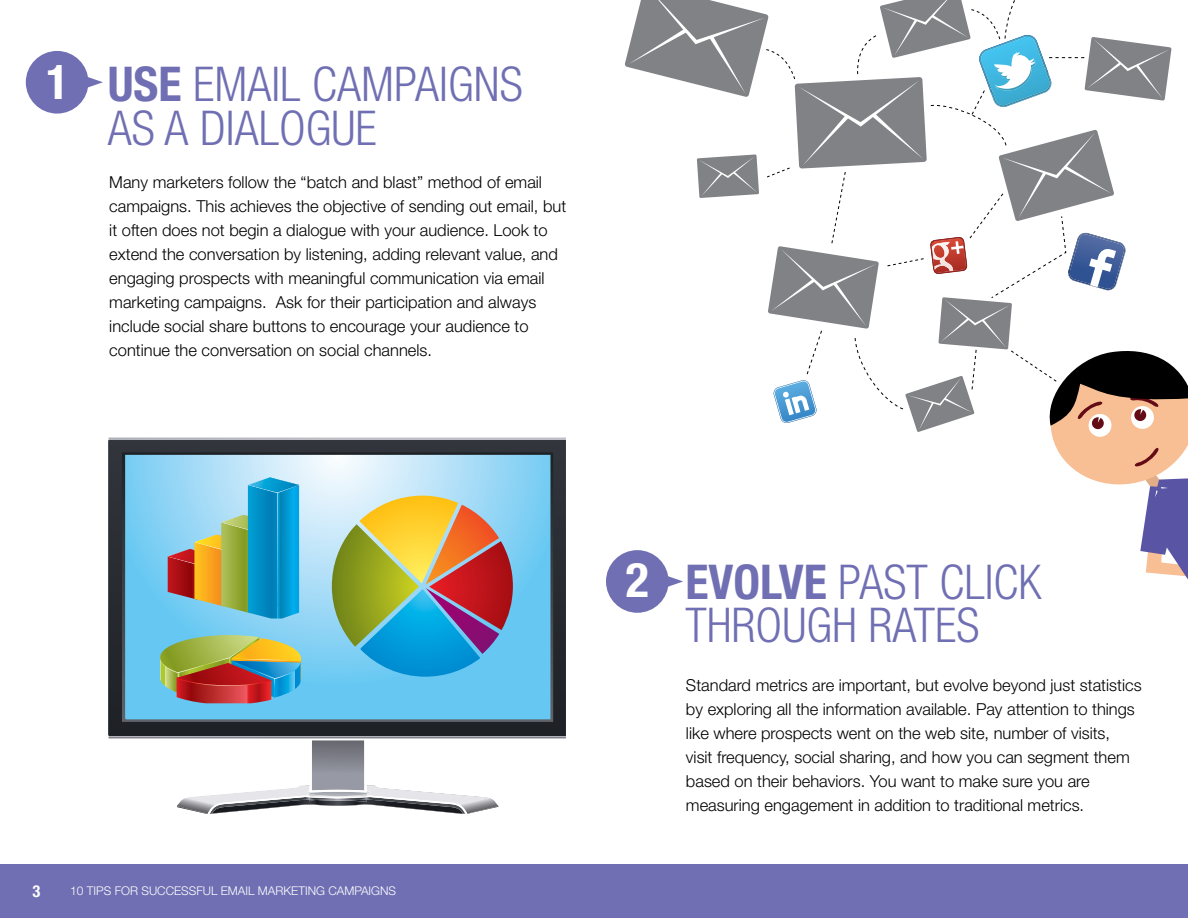
<style>
.page{position:relative;width:1188px;height:918px;background:#fff}
.page>*{position:absolute;margin:0;border:0;box-sizing:border-box;transform-origin:0 0}
.t1{font:300 condensed 48px/43.5px "Helvetica Neue LT Std";color:#706fb3}
.t2{font:700 condensed 48px "Helvetica Neue LT Std";color:#706fb3}
.t3{font:700 condensed 48px "Helvetica Neue LT Std";color:#fff}
.t4{font:300 16.5px/24px "Helvetica Neue LT Std";color:#000}
.t5{font:700 condensed 16.5px "Helvetica Neue LT Std";color:#fff}
.t6{font:300 12px "Helvetica Neue LT Std";color:#fff}
.s1{font-weight:700}
.s2{font-weight:300}
</style>
<div class="page">
<div style="left:26px;top:51px;width:62px;height:63px;background:#706fb3;border-radius:50%"></div>
<svg style="left:87px;top:76px;width:16px;height:12px"></svg>
<div style="left:606px;top:550px;width:63px;height:63px;background:#706fb3;border-radius:50%"></div>
<svg style="left:625px;top:0;width:563px;height:587px"></svg>
<svg style="left:177px;top:738px;width:322px;height:76px"></svg>
<svg style="left:108px;top:440px;width:458px;height:296px"></svg>
<svg style="left:122px;top:452px;width:431px;height:270px"></svg>
<svg style="left:109px;top:438px;width:457px;height:2px"></svg>
<svg style="left:125px;top:455px;width:425px;height:264px"></svg>
<svg style="left:332px;top:496px;width:181px;height:181px"></svg>
<svg style="left:160px;top:635px;width:141px;height:68px"></svg>
<svg style="left:168px;top:477px;width:131px;height:142px"></svg>
<hr style="left:277px;top:493px;width:1px;height:127px;background:#fff">
<div style="left:0;top:864px;width:1188px;height:54px;background:#706fb3"></div>
<h1 class="t3" style="left:46px;top:53px;width:25px">1</h1>
<h1 class="t1" style="left:108px;top:62px;width:416px"><span class="s1">USE</span> EMAIL CAMPAIGNS<br>AS A DIALOGUE</h1>
<p class="t4" style="left:109px;top:170px;width:458px">Many marketers follow the “batch and blast” method of email campaigns. This achieves the objective of sending out email, but it often does not begin a dialogue with your audience. Look to extend the conversation by listening, adding relevant value, and engaging prospects with meaningful communication via email marketing campaigns. Ask for their participation and always include social share buttons to encourage your audience to continue the conversation on social channels.</p>
<p class="t5" style="left:33px;top:881px;width:9px">3</p>
<p class="t6" style="left:70px;top:883px;width:327px">10 Tips for Successful Email Marketing Campaigns</p>
<h1 class="t3" style="left:626px;top:551px;width:25px">2</h1>
<h1 class="t2" style="left:685px;top:552px;width:176px">EvolVE <span class="s2">PAST</span></h1>
<h1 class="t1" style="left:685px;top:559px;width:355px;text-indent:254px">CLICK<br>THROUGH RATES</h1>
<p class="t4" style="left:686px;top:673px;width:457px">Standard metrics are important, but evolve beyond just statistics by exploring all the information available. Pay attention to things like where prospects went on the web site, number of visits,<br>visit frequency, social sharing, and how you can segment them based on their behaviors. You want to make sure you are measuring engagement in addition to traditional metrics.</p>
</div>
